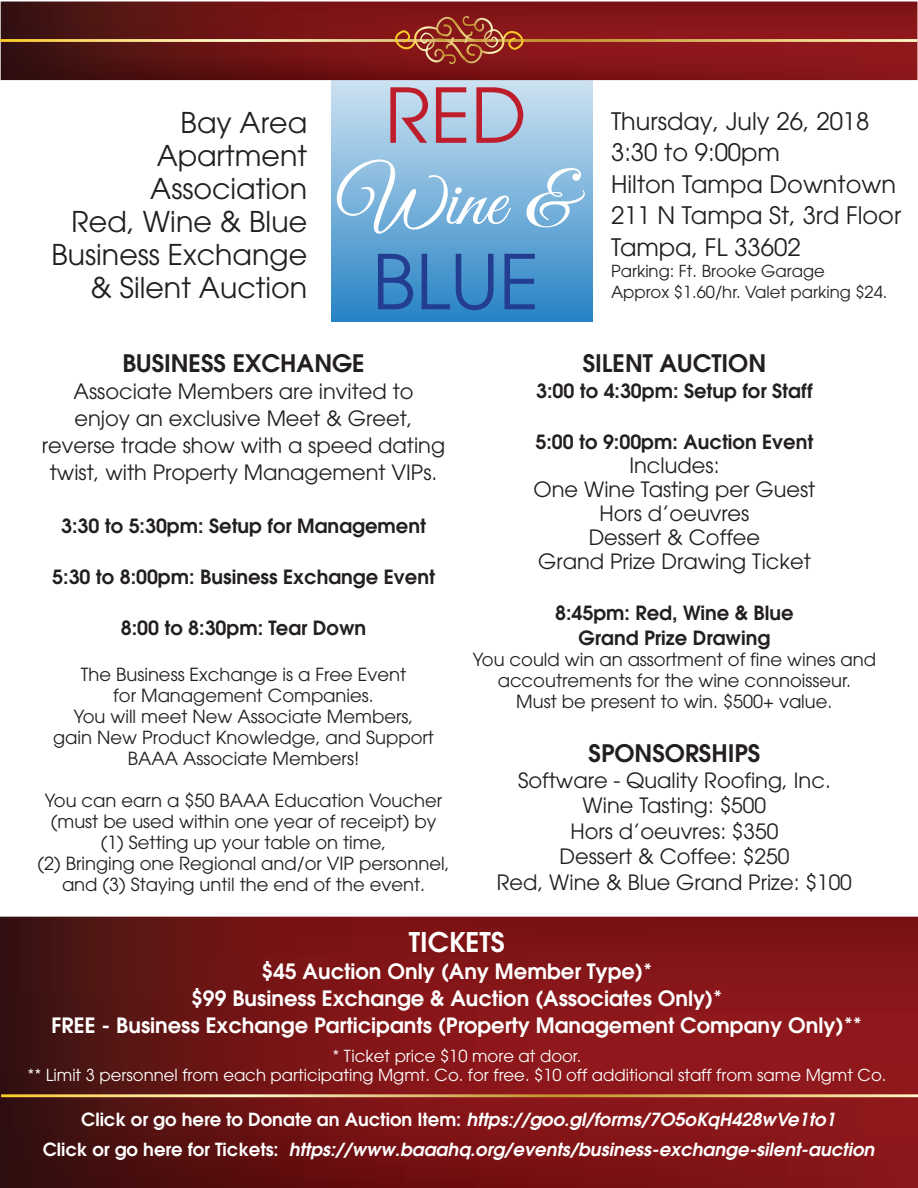
<style>
.page{position:relative;width:918px;height:1188px;background:#fff}
.page>*{position:absolute;margin:0;border:0;box-sizing:border-box;transform-origin:0 0}
.t1{font:28.5px/33px "Avant Garde";color:#231f20;text-align:right}
.t2{font:600 27px "Avant Garde";color:#fff}
.t3{font:24px/31.5px "Avant Garde";color:#231f20}
.t4{font:600 24px "Avant Garde";color:#231f20}
.t5{font:21px/24px "Avant Garde";color:#231f20;text-align:center}
.t6{font:600 21px/27px "Avant Garde";color:#fff;text-align:center}
.t7{font:600 19.5px/25.5px "Avant Garde";color:#231f20;text-align:center}
.t8{font:18px/21px "Avant Garde";color:#231f20;text-align:center}
.t9{font:italic 600 18px/30px "Avant Garde";color:#fff;text-align:center}
.t10{font:16.5px/19.5px "Avant Garde";color:#fff;text-align:center}
.t11{font:16.5px/21px "Avant Garde";color:#231f20}
.s1{font-style:normal}
</style>
<div class="page">
<svg style="left:0;top:917px;width:918px;height:271px;background:#751415"></svg>
<svg style="left:331px;top:1px;width:261px;height:321px;background:#7ab1d9"></svg>
<svg style="left:1px;top:2px;width:916px;height:78px;background:#751516"></svg>
<svg style="left:0;top:39px;width:917px;height:3px;background:#e4c576"></svg>
<svg style="left:395px;top:16px;width:96px;height:31px;background:#a0462e"></svg>
<svg style="left:390px;top:87px;width:38px;height:56px;background:#b88ea2"></svg>
<svg style="left:436px;top:87px;width:30px;height:56px;background:#b88b9e"></svg>
<svg style="left:476px;top:87px;width:47px;height:56px;background:#b898ac"></svg>
<svg style="left:331px;top:155px;width:180px;height:85px;background:#8fbee0"></svg>
<svg style="left:518px;top:168px;width:71px;height:59px;background:#95c2e2"></svg>
<svg style="left:378px;top:254px;width:35px;height:55px;background:#346bb0"></svg>
<svg style="left:422px;top:254px;width:28px;height:55px;background:#3b7dbd"></svg>
<svg style="left:456px;top:254px;width:38px;height:56px;background:#3877b9"></svg>
<svg style="left:504px;top:254px;width:31px;height:55px;background:#3671b5"></svg>
<svg style="left:1px;top:1094px;width:917px;height:3px;background:#dab56d"></svg>
<h1 class="t1" style="left:52px;top:106px;width:257px">Bay Area<br>Apartment<br>Association<br>Red, Wine &amp; Blue<br>Business Exchange &amp; Silent Auction</h1>
<h3 class="t3" style="left:611px;top:105px;width:292px">Thursday, July 26, 2018<br>3:30 to 9:00pm<br>Hilton Tampa Downtown<br>211 N Tampa St, 3rd Floor<br>Tampa, FL 33602</h3>
<p class="t11" style="left:611px;top:260px;width:278px">Parking: Ft. Brooke Garage<br>Approx $1.60/hr. Valet parking $24.</p>
<h3 class="t4" style="left:122px;top:348px;width:244px">BUSINESS EXCHANGE</h3>
<p class="t5" style="left:42px;top:378px;width:405px;line-height:27px">Associate Members are invited to<br>enjoy an exclusive Meet &amp; Greet, reverse trade show with a speed dating twist, with Property Management VIPs.</p>
<p class="t7" style="left:61px;top:512px;width:366px">3:30 to 5:30pm: Setup for Management</p>
<p class="t7" style="left:52px;top:563px;width:384px">5:30 to 8:00pm: Business Exchange Event</p>
<p class="t7" style="left:121px;top:614px;width:247px">8:00 to 8:30pm: Tear Down</p>
<p class="t8" style="left:53px;top:664px;width:382px">The Business Exchange is a Free Event<br>for Management Companies.<br>You will meet New Associate Members, gain New Product Knowledge, and Support BAAA Associate Members!</p>
<p class="t8" style="left:37px;top:790px;width:414px">You can earn a $50 BAAA Education Voucher (must be used within one year of receipt) by (1) Setting up your table on time,<br>(2) Bringing one Regional and/or VIP personnel, and (3) Staying until the end of the event.</p>
<h3 class="t4" style="left:583px;top:348px;width:185px">SILENT AUCTION</h3>
<p class="t7" style="left:536px;top:378px;width:278px">3:00 to 4:30pm: Setup for Staff</p>
<p class="t7" style="left:536px;top:429px;width:279px">5:00 to 9:00pm: Auction Event</p>
<p class="t5" style="left:534px;top:453px;width:283px">Includes:<br>One Wine Tasting per Guest<br>Hors d’oeuvres<br>Dessert &amp; Coffee<br>Grand Prize Drawing Ticket</p>
<p class="t7" style="left:555px;top:600px;width:240px">8:45pm: Red, Wine &amp; Blue<br>Grand Prize Drawing</p>
<p class="t8" style="left:473px;top:649px;width:405px">You could win an assortment of fine wines and accoutrements for the wine connoisseur.<br>Must be present to win. $500+ value.</p>
<h3 class="t4" style="left:589px;top:738px;width:173px">SPONSORSHIPS</h3>
<p class="t5" style="left:497px;top:767px;width:357px;line-height:25.5px">Software - Quality Roofing, Inc.<br>Wine Tasting: $500<br>Hors d’oeuvres: $350<br>Dessert &amp; Coffee: $250<br>Red, Wine &amp; Blue Grand Prize: $100</p>
<h2 class="t2" style="left:409px;top:925px;width:98px">TICKETS</h2>
<p class="t6" style="left:52px;top:958px;width:812px">$45 Auction Only (Any Member Type)*<br>$99 Business Exchange &amp; Auction (Associates Only)*<br>FREE - Business Exchange Participants (Property Management Company Only)**</p>
<p class="t10" style="left:27px;top:1046px;width:861px">* Ticket price $10 more at door.<br>** Limit 3 personnel from each participating Mgmt. Co. for free. $10 off additional staff from same Mgmt Co.</p>
<p class="t9" style="left:43px;top:1104px;width:833px"><span class="s1">Click or go here to Donate an Auction Item:</span> https://goo.gl/forms/7O5oKqH428wVe1to1<br><span class="s1">Click or go here for Tickets:</span> https://www.baaahq.org/events/business-exchange-silent-auction</p>
</div>
